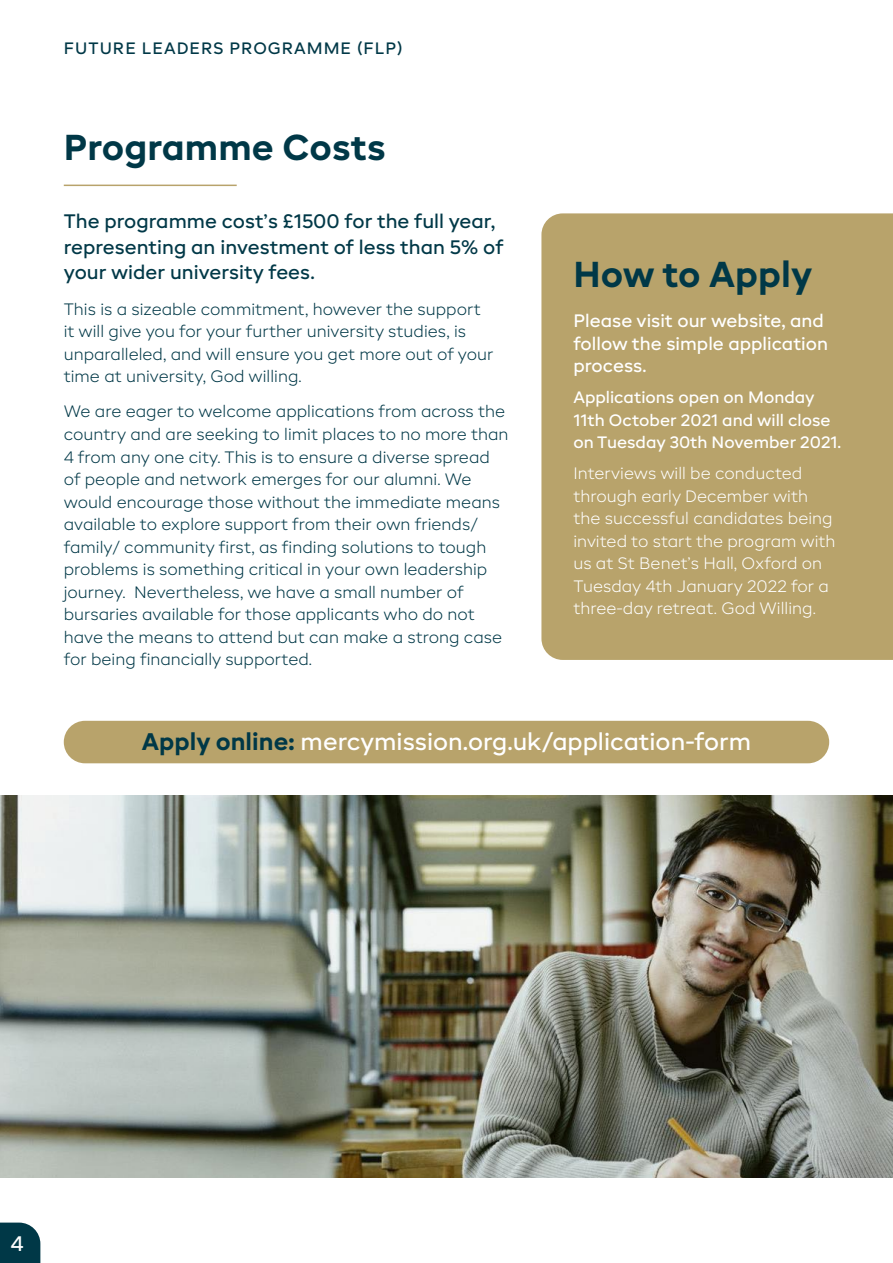
<style>
.page{position:relative;width:893px;height:1263px;background:#fff}
.page>*{position:absolute;margin:0;border:0;box-sizing:border-box;transform-origin:0 0}
.t1{font:700 36px "BR Candor";color:#003847}
.t2{font:500 24px "BR Candor";color:#fff}
.t3{font:500 21px "BR Candor";color:#fff}
.t4{font:500 19.5px/25.5px "BR Candor";color:#003847}
.t5{font:500 18px/22.5px "BR Candor";color:#fff}
.t6{font:300 16.5px/22.5px "BR Candor";color:#003847}
.t7{font:300 16.5px/22.5px "BR Candor";color:#fff}
.t8{font:500 16.5px/22.5px "BR Candor";color:#fff}
.t9{font:500 16.5px "BR Candor";letter-spacing:.06em;color:#003847}
.s1{font-weight:700;color:#003847}
</style>
<div class="page">
<svg style="left:0;top:1222px;width:40px;height:41px;background:#114553"></svg>
<div style="left:541px;top:213px;width:352px;height:447px;background:#b8a36b"></div>
<img style="left:0;top:795px;width:893px;height:383px">
<div style="left:64px;top:721px;width:765px;height:42px;background:#b8a36b;border-radius:21px"></div>
<hr style="left:64px;top:185px;width:173px;height:1px;background:#b8a36b">
<p class="t9" style="left:64px;top:38px;width:340px">FUTURE LEADERS PROGRAMME (FLP)</p>
<h1 class="t1" style="left:64px;top:126px;width:323px">Programme Costs</h1>
<p class="t4" style="left:64px;top:209px;width:441px">The programme cost’s £1500 for the full year, representing an investment of less than 5% of your wider university fees.</p>
<p class="t6" style="left:64px;top:297px;width:431px">This is a sizeable commitment, however the support it will give you for your further university studies, is unparalleled, and will ensure you get more out of your time at university, God willing.</p>
<p class="t6" style="left:64px;top:400px;width:446px">We are eager to welcome applications from across the country and are seeking to limit places to no more than 4 from any one city. This is to ensure a diverse spread of people and network emerges for our alumni. We would encourage those without the immediate means available to explore support from their own friends/ family/ community first, as finding solutions to tough problems is something critical in your own leadership journey. Nevertheless, we have a small number of bursaries available for those applicants who do not have the means to attend but can make a strong case for being financially supported.</p>
<h1 class="t1" style="left:573px;top:252px;width:240px">How to Apply</h1>
<p class="t5" style="left:573px;top:310px;width:256px">Please visit our website, and follow the simple application process.</p>
<p class="t8" style="left:573px;top:386px;width:269px">Applications open on Monday<br>11th October 2021 and will close on Tuesday 30th November 2021.</p>
<p class="t7" style="left:573px;top:462px;width:264px">Interviews will be conducted through early December with the successful candidates being invited to start the program with us at St Benet’s Hall, Oxford on<br>Tuesday 4th January 2022 for a three-day retreat. God Willing.</p>
<h2 class="t2" style="left:142px;top:727px;width:611px"><span class="s1">Apply online:</span> mercymission.org.uk/application-form</h2>
<p class="t3" style="left:10px;top:1231px;width:15px">4</p>
</div>
